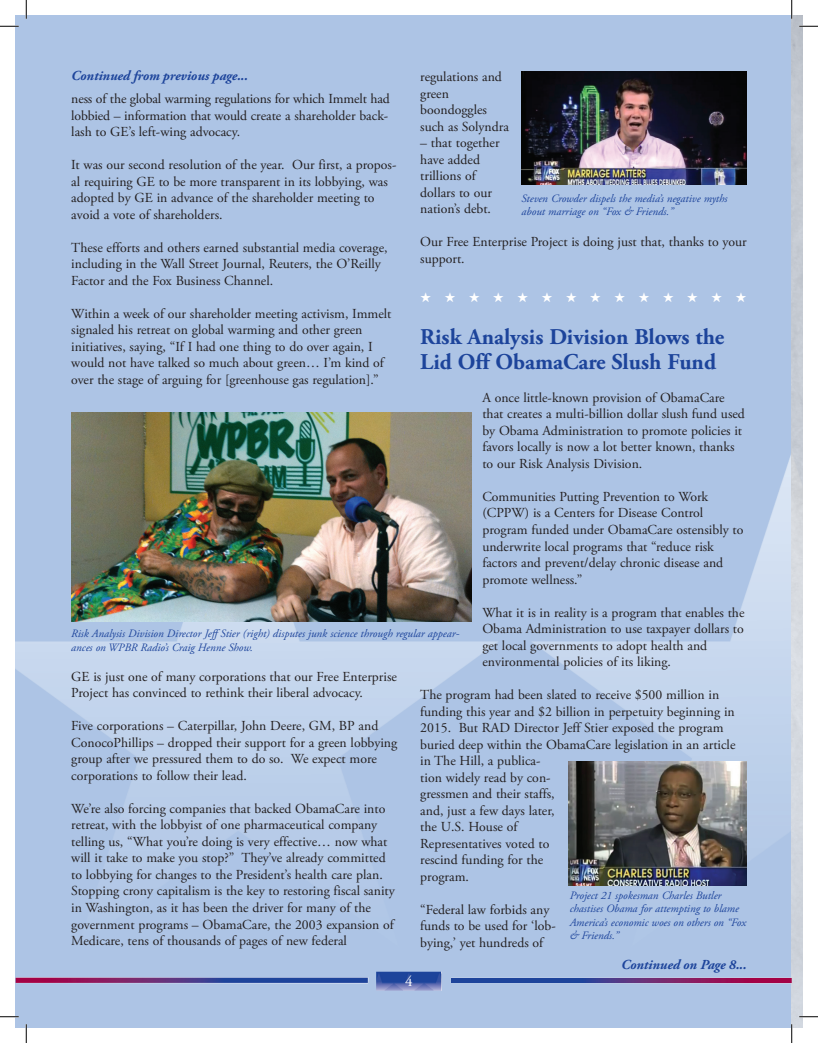
<style>
.page{position:relative;width:818px;height:1043px;background:#fff}
.page>*{position:absolute;margin:0;border:0;box-sizing:border-box;transform-origin:0 0}
.t1{font:700 22.5px/25px "Adobe Garamond Pro";color:#1d449b}
.t2{font:15px "Adobe Garamond Pro";color:#fff}
.t3{font:13.75px/16.5px "Adobe Garamond Pro";color:#231f20}
.t4{font:italic 700 13.75px "Adobe Garamond Pro";letter-spacing:-.005em;color:#1d449b}
.t5{font:italic 11.25px/13.5px "Adobe Garamond Pro";color:#1d449b}
</style>
<div class="page">
<img style="left:15px;top:15px;width:776px;height:1013px">
<img style="left:791px;top:15px;width:11px;height:1013px">
<img style="left:16px;top:971px;width:775px;height:19px">
<img style="left:71px;top:412px;width:400px;height:209px">
<img style="left:521px;top:71px;width:225px;height:114px">
<img style="left:568px;top:761px;width:178px;height:124px">
<svg style="left:0;top:25px;width:19px;height:2px"></svg>
<svg style="left:799px;top:25px;width:19px;height:2px"></svg>
<svg style="left:0;top:1015px;width:19px;height:2px"></svg>
<svg style="left:799px;top:1015px;width:19px;height:2px"></svg>
<svg style="left:25px;top:0;width:2px;height:19px"></svg>
<svg style="left:25px;top:1024px;width:2px;height:18px"></svg>
<svg style="left:790px;top:0;width:2px;height:19px"></svg>
<svg style="left:790px;top:1024px;width:2px;height:18px"></svg>
<svg style="left:420px;top:292px;width:11px;height:10px"></svg>
<svg style="left:445px;top:292px;width:14px;height:11px"></svg>
<svg style="left:469px;top:292px;width:15px;height:11px"></svg>
<svg style="left:493px;top:292px;width:15px;height:11px"></svg>
<svg style="left:517px;top:292px;width:15px;height:11px"></svg>
<svg style="left:542px;top:292px;width:14px;height:11px"></svg>
<svg style="left:566px;top:292px;width:15px;height:11px"></svg>
<svg style="left:590px;top:292px;width:15px;height:11px"></svg>
<svg style="left:614px;top:292px;width:15px;height:11px"></svg>
<svg style="left:638px;top:292px;width:15px;height:11px"></svg>
<svg style="left:663px;top:292px;width:15px;height:11px"></svg>
<svg style="left:687px;top:292px;width:15px;height:11px"></svg>
<svg style="left:711px;top:292px;width:15px;height:11px"></svg>
<svg style="left:735px;top:292px;width:11px;height:10px"></svg>
<p class="t4" style="left:71px;top:67px;width:178px">Continued from previous page...</p>
<p class="t3" style="left:420px;top:69px;width:90px">regulations and green boondoggles such as Solyndra</p>
<p class="t3" style="left:420px;top:135px;width:81px">– that together have added trillions of dollars to our nation’s debt.</p>
<p class="t3" style="left:420px;top:234px;width:328px">Our Free Enterprise Project is doing just that, thanks to your support.</p>
<p class="t3" style="left:71px;top:91px;width:320px;text-align:justify">ness of the global warming regulations for which Immelt had lobbied – information that would create a shareholder back&shy;lash to GE’s left-wing advocacy.</p>
<p class="t3" style="left:71px;top:157px;width:327px">It was our second resolution of the year. Our first, a propos&shy;al requiring GE to be more transparent in its lobbying, was adopted by GE in advance of the shareholder meeting to avoid a vote of shareholders.</p>
<p class="t3" style="left:71px;top:239px;width:318px">These efforts and others earned substantial media coverage, including in the Wall Street Journal, Reuters, the O’Reilly<br>Factor and the Fox Business Channel.</p>
<p class="t3" style="left:71px;top:305px;width:322px">Within a week of our shareholder meeting activism, Immelt signaled his retreat on global warming and other green initiatives, saying, “If I had one thing to do over again, I would not have talked so much about green… I’m kind of over the stage of arguing for [greenhouse gas regulation].”</p>
<p class="t5" style="left:521px;top:192px;width:207px">Steven Crowder dispels the media’s negative myths about marriage on “Fox &amp; Friends.”</p>
<h1 class="t1" style="left:420px;top:325px;width:305px">Risk Analysis Division Blows the<br>Lid Off ObamaCare Slush Fund</h1>
<p class="t3" style="left:482px;top:390px;width:264px">A once little-known provision of ObamaCare that creates a multi-billion dollar slush fund used by Obama Administration to promote policies it favors locally is now a lot better known, thanks to our Risk Analysis Division.</p>
<p class="t3" style="left:482px;top:489px;width:262px">Communities Putting Prevention to Work (CPPW) is a Centers for Disease Control program funded under ObamaCare ostensibly to underwrite local programs that “reduce risk factors and prevent/delay chronic disease and promote wellness.”</p>
<p class="t3" style="left:482px;top:604px;width:263px">What it is in reality is a program that enables the Obama Administration to use taxpayer dollars to get local governments to adopt health and environmental policies of its liking.</p>
<p class="t3" style="left:420px;top:687px;width:317px">The program had been slated to receive $500 million in funding this year and $2 billion in perpetuity beginning in 2015. But RAD Director Jeff Stier exposed the program buried deep within the ObamaCare legislation in an article in The Hill, a publica-<br>tion widely read by con-<br>gressmen and their staffs,<br>and, just a few days later,<br>the U.S. House of<br>Representatives voted to<br>rescind funding for the<br>program.</p>
<p class="t3" style="left:420px;top:901px;width:137px">“Federal law forbids any funds to be used for ‘lob&shy;bying,’ yet hundreds of</p>
<p class="t5" style="left:71px;top:627px;width:389px">Risk Analysis Division Director Jeff Stier (right) disputes junk science through regular appear&shy;ances on WPBR Radio’s Craig Henne Show.</p>
<p class="t3" style="left:71px;top:668px;width:327px">GE is just one of many corporations that our Free Enterprise<br>Project has convinced to rethink their liberal advocacy.</p>
<p class="t3" style="left:71px;top:718px;width:327px">Five corporations – Caterpillar, John Deere, GM, BP and ConocoPhillips – dropped their support for a green lobbying group after we pressured them to do so. We expect more corporations to follow their lead.</p>
<p class="t3" style="left:71px;top:800px;width:325px">We’re also forcing companies that backed ObamaCare into retreat, with the lobbyist of one pharmaceutical company telling us, “What you’re doing is very effective… now what will it take to make you stop?” They’ve already committed to lobbying for changes to the President’s health care plan.<br>Stopping crony capitalism is the key to restoring fiscal sanity in Washington, as it has been the driver for many of the government programs – ObamaCare, the 2003 expansion of Medicare, tens of thousands of pages of new federal</p>
<p class="t5" style="left:569px;top:888px;width:178px">Project 21 spokesman Charles Butler chastises Obama for attempting to blame<br>America’s economic woes on others on “Fox &amp; Friends.”</p>
<p class="t2" style="left:405px;top:972px;width:9px">4</p>
<p class="t4" style="left:621px;top:956px;width:127px">Continued on Page 8...</p>
</div>
